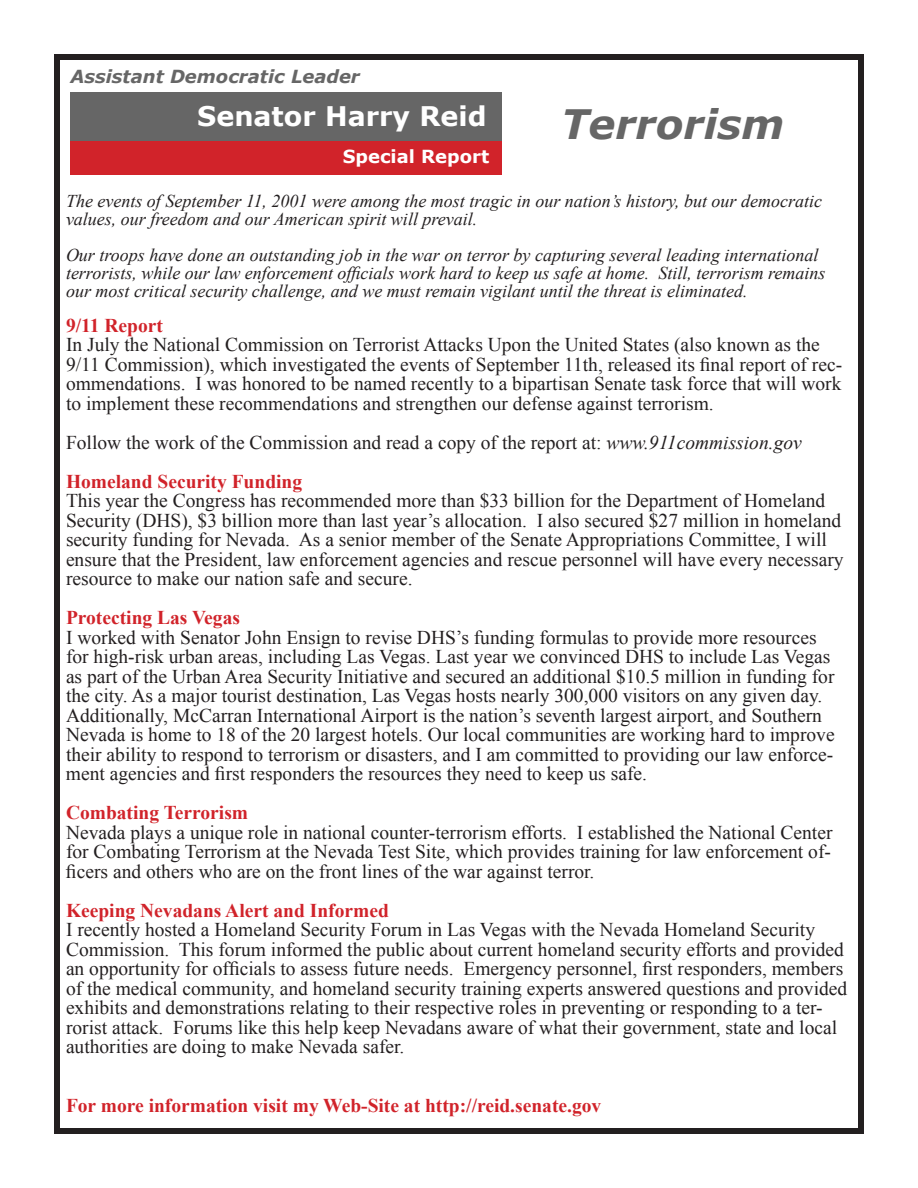
<style>
.page{position:relative;width:918px;height:1188px;background:#fff}
.page>*{position:absolute;margin:0;border:0;box-sizing:border-box;transform-origin:0 0}
.t1{font:italic 700 40.5px "Verdana";color:#666}
.t2{font:700 27px "Verdana";color:#fff}
.t3{font:19.5px/19.5px "Times New Roman";color:#231f20}
.t4{font:700 19.5px "Times New Roman";color:#d1232a}
.t5{font:italic 18px/18px "Times New Roman";color:#231f20}
.t6{font:italic 700 18px "Verdana";color:#666}
.t7{font:700 18px "Verdana";color:#fff}
.s1{font-style:italic}
.s2{font-weight:700;color:#d1232a}
</style>
<div class="page">
<div style="left:54px;top:54px;width:810px;height:1080px;border:6px solid #231f20"></div>
<div style="left:70px;top:93px;width:432px;height:49px;background:#666"></div>
<div style="left:70px;top:142px;width:432px;height:33px;background:#d1232a"></div>
<p class="t6" style="left:70px;top:65px;width:291px">Assistant Democratic Leader</p>
<h2 class="t2" style="left:197px;top:99px;width:291px">Senator Harry Reid</h2>
<h1 class="t1" style="left:561px;top:98px;width:225px">Terrorism</h1>
<p class="t7" style="left:343px;top:145px;width:148px">Special Report</p>
<p class="t5" style="left:66px;top:192px;width:758px">The events of September 11, 2001 were among the most tragic in our nation’s history, but our democratic values, our freedom and our American spirit will prevail.</p>
<p class="t5" style="left:66px;top:246px;width:761px">Our troops have done an outstanding job in the war on terror by capturing several leading international terrorists, while our law enforcement officials work hard to keep us safe at home. Still, terrorism remains our most critical security challenge, and we must remain vigilant until the threat is eliminated.</p>
<p class="t4" style="left:66px;top:312px;width:98px">9/11 Report</p>
<p class="t3" style="left:66px;top:334px;width:778px">In July the National Commission on Terrorist Attacks Upon the United States (also known as the 9/11 Commission), which investigated the events of September 11th, released its final report of rec&shy;ommendations. I was honored to be named recently to a bipartisan Senate task force that will work to implement these recommendations and strengthen our defense against terrorism.</p>
<p class="t3" style="left:66px;top:422px;width:737px;line-height:39px">Follow the work of the Commission and read a copy of the report at: <span class="s1">www.911commission.gov<br></span><span class="s2">Homeland Security Funding</span></p>
<p class="t3" style="left:66px;top:490px;width:779px">This year the Congress has recommended more than $33 billion for the Department of Homeland Security (DHS), $3 billion more than last year’s allocation. I also secured $27 million in homeland security funding for Nevada. As a senior member of the Senate Appropriations Committee, I will ensure that the President, law enforcement agencies and rescue personnel will have every necessary resource to make our nation safe and secure.</p>
<p class="t4" style="left:66px;top:604px;width:176px">Protecting Las Vegas</p>
<p class="t3" style="left:66px;top:627px;width:770px">I worked with Senator John Ensign to revise DHS’s funding formulas to provide more resources for high-risk urban areas, including Las Vegas. Last year we convinced DHS to include Las Vegas as part of the Urban Area Security Initiative and secured an additional $10.5 million in funding for the city. As a major tourist destination, Las Vegas hosts nearly 300,000 visitors on any given day.<br>Additionally, McCarran International Airport is the nation’s seventh largest airport, and Southern Nevada is home to 18 of the 20 largest hotels. Our local communities are working hard to improve their ability to respond to terrorism or disasters, and I am committed to providing our law enforce&shy;ment agencies and first responders the resources they need to keep us safe.</p>
<p class="t4" style="left:66px;top:799px;width:184px">Combating Terrorism</p>
<p class="t3" style="left:66px;top:822px;width:768px;text-align:justify">Nevada plays a unique role in national counter-terrorism efforts. I established the National Center for Combating Terrorism at the Nevada Test Site, which provides training for law enforcement of&shy;ficers and others who are on the front lines of the war against terror.</p>
<p class="t4" style="left:66px;top:897px;width:324px">Keeping Nevadans Alert and Informed</p>
<p class="t3" style="left:66px;top:919px;width:783px">I recently hosted a Homeland Security Forum in Las Vegas with the Nevada Homeland Security Commission. This forum informed the public about current homeland security efforts and provided an opportunity for officials to assess future needs. Emergency personnel, first responders, members of the medical community, and homeland security training experts answered questions and provided exhibits and demonstrations relating to their respective roles in preventing or responding to a ter&shy;rorist attack. Forums like this help keep Nevadans aware of what their government, state and local authorities are doing to make Nevada safer.</p>
<p class="t4" style="left:66px;top:1092px;width:537px">For more information visit my Web-Site at http://reid.senate.gov</p>
</div>
